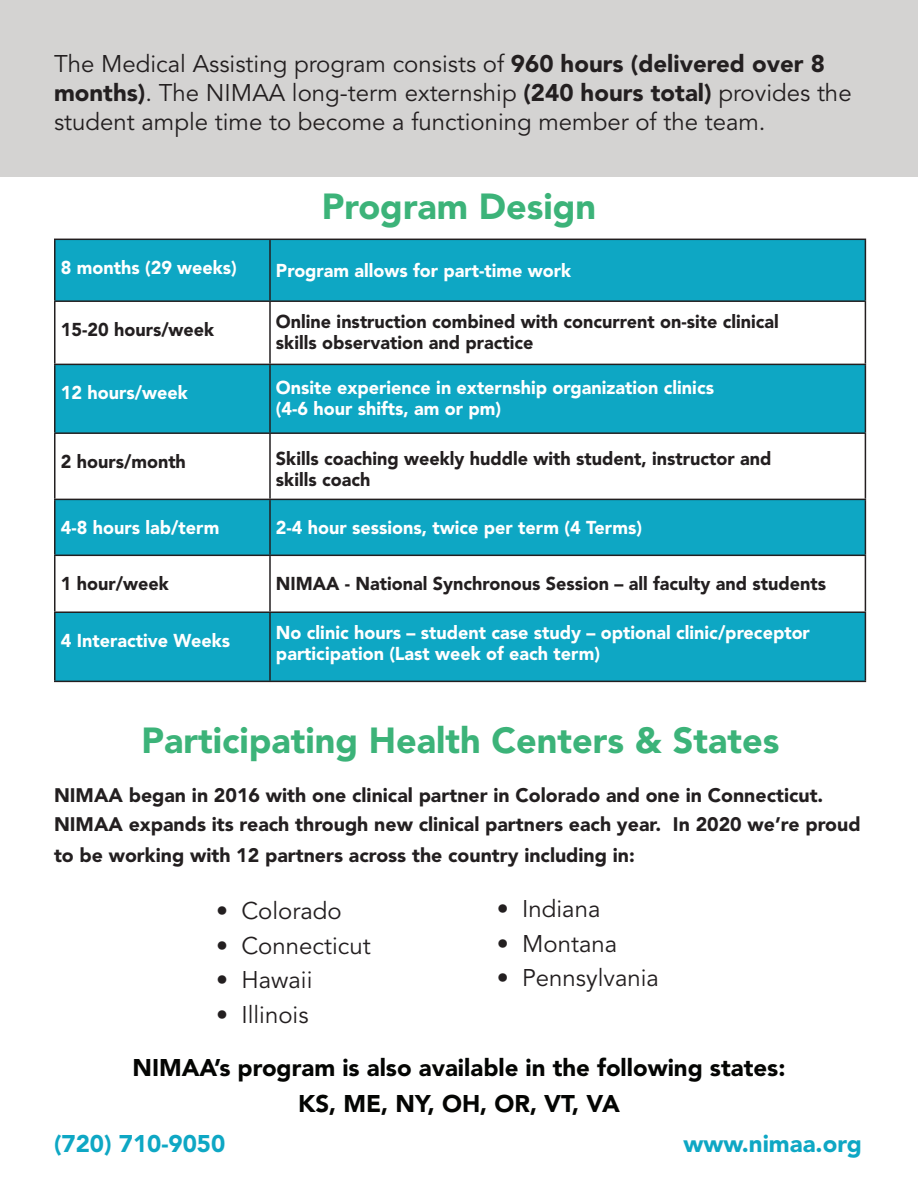
<style>
.page{position:relative;width:918px;height:1188px;background:#fff}
.page>*{position:absolute;margin:0;border:0;box-sizing:border-box;transform-origin:0 0}
.t1{font:900 36px "Avenir LT Pro";color:#3cb379}
.t2{font:24px/28.8px "Avenir LT Pro";color:#231f20}
.t3{font:900 24px/36px "Avenir LT Pro";color:#040503;text-align:center}
.t4{font:900 24px "Avenir LT Pro";color:#0ea7c4}
.t5{font:900 19.5px/28.5px "Avenir LT Pro";color:#231f20}
.t6{font:900 18.6px/21px "Avenir LT Pro";color:#fff}
.t7{font:900 18.6px/21px "Avenir LT Pro";color:#231f20}
.s1{font-weight:900}
</style>
<div class="page">
<div style="left:0;top:0;width:918px;height:176px;background:#d4d3d2"></div>
<svg style="left:56px;top:240px;width:809px;height:192px;fill:#0ea7c4"></svg>
<div style="left:56px;top:500px;width:809px;height:55px;background:#0ea7c4"></div>
<div style="left:56px;top:613px;width:809px;height:68px;background:#0ea7c4"></div>
<hr style="left:54px;top:239px;width:216px;height:1px;background:#231f20">
<hr style="left:54px;top:240px;width:2px;height:60px;background:#231f20">
<hr style="left:270px;top:239px;width:596px;height:1px;background:#231f20">
<hr style="left:269px;top:240px;width:2px;height:60px;background:#231f20">
<hr style="left:865px;top:240px;width:1px;height:60px;background:#231f20">
<hr style="left:54px;top:300px;width:216px;height:2px;background:#231f20">
<hr style="left:54px;top:302px;width:2px;height:62px;background:#231f20">
<hr style="left:270px;top:300px;width:596px;height:2px;background:#231f20">
<hr style="left:269px;top:302px;width:2px;height:62px;background:#231f20">
<hr style="left:865px;top:302px;width:1px;height:62px;background:#231f20">
<hr style="left:54px;top:364px;width:216px;height:1px;background:#231f20">
<hr style="left:54px;top:365px;width:2px;height:67px;background:#231f20">
<hr style="left:270px;top:364px;width:596px;height:1px;background:#231f20">
<hr style="left:269px;top:365px;width:2px;height:67px;background:#231f20">
<hr style="left:865px;top:365px;width:1px;height:67px;background:#231f20">
<hr style="left:54px;top:432px;width:216px;height:2px;background:#231f20">
<hr style="left:54px;top:434px;width:2px;height:65px;background:#231f20">
<hr style="left:270px;top:432px;width:596px;height:2px;background:#231f20">
<hr style="left:269px;top:434px;width:2px;height:65px;background:#231f20">
<hr style="left:865px;top:434px;width:1px;height:65px;background:#231f20">
<hr style="left:54px;top:499px;width:216px;height:1px;background:#231f20">
<hr style="left:54px;top:500px;width:2px;height:55px;background:#231f20">
<hr style="left:270px;top:499px;width:596px;height:1px;background:#231f20">
<hr style="left:269px;top:500px;width:2px;height:55px;background:#231f20">
<hr style="left:865px;top:500px;width:1px;height:55px;background:#231f20">
<hr style="left:54px;top:555px;width:216px;height:1px;background:#231f20">
<hr style="left:54px;top:556px;width:2px;height:55px;background:#231f20">
<hr style="left:270px;top:555px;width:596px;height:1px;background:#231f20">
<hr style="left:269px;top:556px;width:2px;height:55px;background:#231f20">
<hr style="left:865px;top:556px;width:1px;height:55px;background:#231f20">
<hr style="left:54px;top:611px;width:216px;height:2px;background:#231f20">
<hr style="left:54px;top:613px;width:2px;height:68px;background:#231f20">
<hr style="left:270px;top:611px;width:596px;height:2px;background:#231f20">
<hr style="left:269px;top:613px;width:2px;height:68px;background:#231f20">
<hr style="left:865px;top:613px;width:1px;height:68px;background:#231f20">
<hr style="left:54px;top:681px;width:216px;height:1px;background:#231f20">
<hr style="left:270px;top:681px;width:596px;height:1px;background:#231f20">
<p class="t2" style="left:54px;top:50px;width:799px">The Medical Assisting program consists of <span class="s1">960 hours (delivered over 8 months)</span>. The NIMAA long-term externship <span class="s1">(240 hours total)</span> provides the student ample time to become a functioning member of the team.</p>
<h1 class="t1" style="left:322px;top:185px;width:276px">Program Design</h1>
<p class="t6" style="left:61px;top:257px;width:178px">8 months (29 weeks)</p>
<p class="t6" style="left:276px;top:260px;width:297px">Program allows for part-time work</p>
<p class="t7" style="left:61px;top:319px;width:155px">15-20 hours/week</p>
<p class="t7" style="left:276px;top:311px;width:504px">Online instruction combined with concurrent on-site clinical skills observation and practice</p>
<p class="t6" style="left:61px;top:382px;width:128px">12 hours/week</p>
<p class="t6" style="left:276px;top:378px;width:440px">Onsite experience in externship organization clinics (4-6 hour shifts, am or pm)</p>
<p class="t7" style="left:61px;top:451px;width:127px">2 hours/month</p>
<p class="t7" style="left:276px;top:448px;width:497px">Skills coaching weekly huddle with student, instructor and skills coach</p>
<p class="t6" style="left:61px;top:517px;width:160px">4-8 hours lab/term</p>
<p class="t6" style="left:276px;top:517px;width:368px">2-4 hour sessions, twice per term (4 Terms)</p>
<p class="t7" style="left:61px;top:573px;width:109px">1 hour/week</p>
<p class="t7" style="left:276px;top:573px;width:552px">NIMAA - National Synchronous Session – all faculty and students</p>
<p class="t6" style="left:61px;top:630px;width:171px">4 Interactive Weeks</p>
<p class="t6" style="left:276px;top:622px;width:535px">No clinic hours – student case study – optional clinic/preceptor participation (Last week of each term)</p>
<h1 class="t1" style="left:142px;top:719px;width:639px">Participating Health Centers &amp; States</h1>
<p class="t5" style="left:54px;top:781px;width:808px">NIMAA began in 2016 with one clinical partner in Colorado and one in Connecticut.<br>NIMAA expands its reach through new clinical partners each year. In 2020 we’re proud</p>
<p class="t5" style="left:54px;top:841px;width:582px">to be working with 12 partners across the country including in:</p>
<p class="t2" style="left:216px;top:897px;width:127px">• Colorado</p>
<p class="t2" style="left:216px;top:931px;width:156px">• Connecticut</p>
<p class="t2" style="left:216px;top:966px;width:98px">• Hawaii</p>
<p class="t2" style="left:216px;top:1000px;width:94px">• Illinois</p>
<p class="t2" style="left:497px;top:895px;width:105px">• Indiana</p>
<p class="t2" style="left:497px;top:929px;width:122px">• Montana</p>
<p class="t2" style="left:497px;top:964px;width:164px">• Pennsylvania</p>
<p class="t3" style="left:132px;top:1050px;width:655px">NIMAA’s program is also available in the following states:<br>KS, ME, NY, OH, OR, VT, VA</p>
<p class="t4" style="left:54px;top:1129px;width:173px">(720) 710-9050</p>
<p class="t4" style="left:684px;top:1129px;width:180px">www.nimaa.org</p>
</div>
